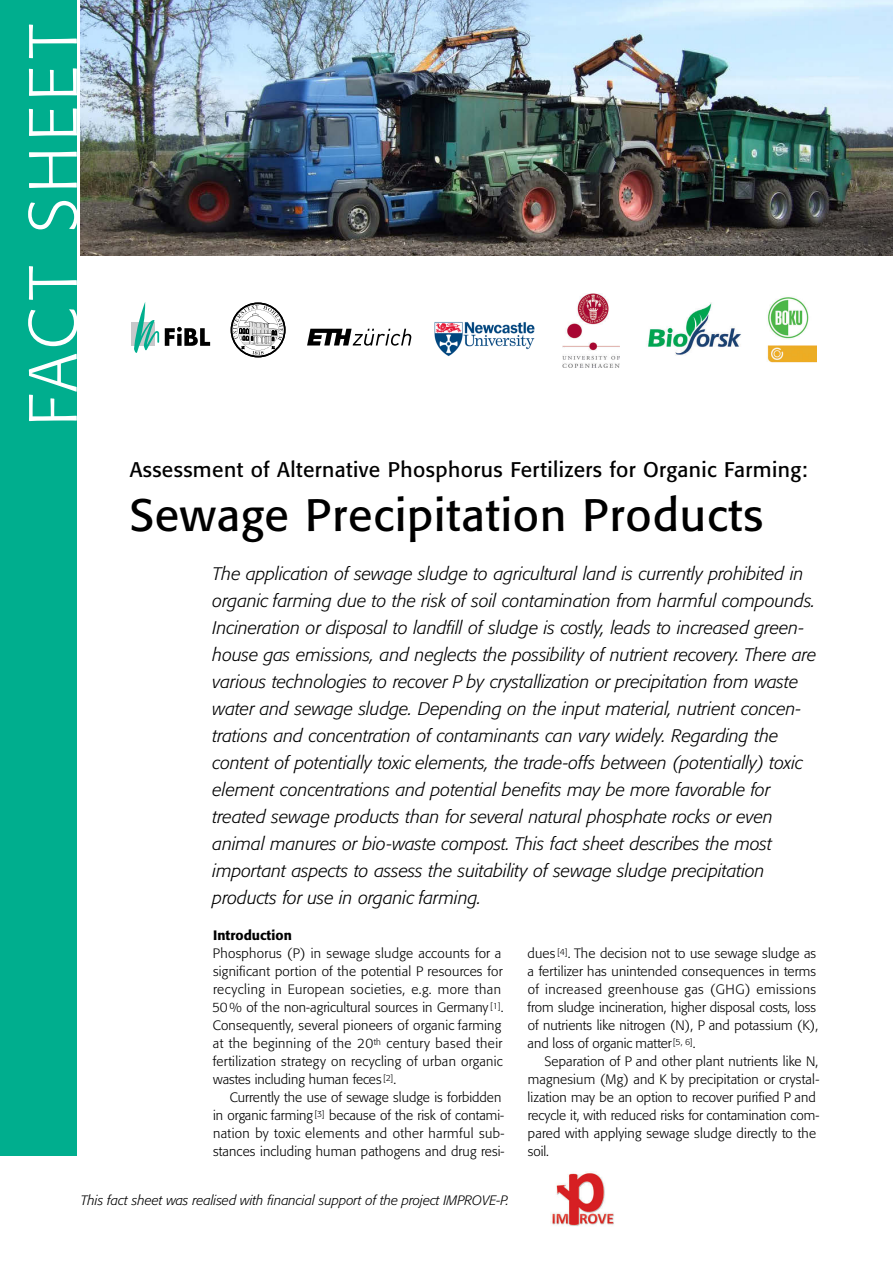
<style>
.page{position:relative;width:893px;height:1263px;background:#fff}
.page>*{position:absolute;margin:0;border:0;box-sizing:border-box;transform-origin:0 0}
.t1{font:300 67.5px "Formata BQ";letter-spacing:.07em;color:#fff}
.titel_titelseite{font:45px "Formata BQ";letter-spacing:.02em;color:#000}
.titel_titelseite-2{font:21px "Formata BQ";letter-spacing:.02em;color:#000}
.vorspann_titelseite{font:italic 300 18px/27px "Formata BQ";color:#000}
.fliesstext_einzug{font:300 13.5px/18px "Formata BQ";letter-spacing:.01em;color:#000}
.fliesstext_ohne_einz{font:300 13.5px/18px "Formata BQ";letter-spacing:.02em;color:#000}
.t2{font:italic 300 13.5px "Formata BQ";color:#000}
.fliesstext_fett_u_ti{font:500 13.5px "Formata BQ";color:#000}
</style>
<div class="page">
<div style="left:0;top:0;width:77px;height:1155px;background:#00ae8e"></div>
<img style="left:81px;top:0;width:812px;height:255px">
<svg style="left:307px;top:329px;width:104px;height:17px"></svg>
<img style="left:434px;top:322px;width:101px;height:35px">
<img style="left:767px;top:297px;width:49px;height:66px">
<img style="left:648px;top:303px;width:93px;height:52px">
<img style="left:563px;top:293px;width:56px;height:75px">
<img style="left:552px;top:1172px;width:62px;height:54px">
<div style="left:132px;top:323px;width:23px;height:23px;background:#c7c8ca"></div>
<svg style="left:134px;top:302px;width:25px;height:51px"></svg>
<svg style="left:165px;top:327px;width:45px;height:19px"></svg>
<div style="left:231px;top:303px;width:54px;height:54px;border:1px solid #000;border-radius:50%"></div>
<svg style="left:233px;top:305px;width:50px;height:50px"></svg>
<p class="t1" style="left:14px;top:426px;width:403px;rotate:-90deg">FACT SHEET</p>
<p class="titel_titelseite-2" style="left:130px;top:456px;width:679px">Assessment of Alternative Phosphorus Fertilizers for Organic Farming:</p>
<p class="titel_titelseite" style="left:130px;top:488px;width:635px">Sewage Precipitation Products</p>
<p class="vorspann_titelseite" style="left:213px;top:560px;width:605px">The application of sewage sludge to agricultural land is currently prohibited in organic farming due to the risk of soil contamination from harmful compounds.<br>Incineration or disposal to landfill of sludge is costly, leads to increased green&shy;house gas emissions, and neglects the possibility of nutrient recovery. There are various technologies to recover P by crystallization or precipitation from waste water and sewage sludge. Depending on the input material, nutrient concen&shy;trations and concentration of contaminants can vary widely. Regarding the content of potentially toxic elements, the trade-offs between (potentially) toxic element concentrations and potential benefits may be more favorable for</p>
<p class="vorspann_titelseite" style="left:213px;top:803px;width:562px">treated sewage products than for several natural phosphate rocks or even</p>
<p class="vorspann_titelseite" style="left:213px;top:830px;width:561px">animal manures or bio-waste compost. This fact sheet describes the most important aspects to assess the suitability of sewage sludge precipitation</p>
<p class="vorspann_titelseite" style="left:213px;top:884px;width:270px">products for use in organic farming.</p>
<p class="fliesstext_fett_u_ti" style="left:213px;top:927px;width:80px">Introduction</p>
<p class="fliesstext_ohne_einz" style="left:212px;top:944px;width:293px">Phosphorus (P) in sewage sludge accounts for a significant portion of the potential P resources for recycling in European societies, e.g. more than 50% of the non-agricultural sources in Germany <sup>[1]</sup>.<br>Consequently, several pioneers of organic farming at the beginning of the 20<sup>th</sup> century based their fertilization strategy on recycling of urban organic wastes including human feces <sup>[2]</sup>.</p>
<p class="fliesstext_einzug" style="left:213px;top:1088px;width:293px;text-indent:17px">Currently the use of sewage sludge is forbidden in organic farming <sup>[3]</sup> because of the risk of contami&shy;nation by toxic elements and other harmful sub&shy;stances including human pathogens and drug resi-</p>
<p class="fliesstext_einzug" style="left:527px;top:945px;width:292px">dues <sup>[4]</sup>. The decision not to use sewage sludge as a fertilizer has unintended consequences in terms of increased greenhouse gas (GHG) emissions from sludge incineration, higher disposal costs, loss of nutrients like nitrogen (N), P and potassium (K), and loss of organic matter<sup>[5,</sup> <sup>6]</sup>.</p>
<p class="fliesstext_einzug" style="left:528px;top:1053px;width:293px;text-indent:17px">Separation of P and other plant nutrients like N, magnesium (Mg) and K by precipitation or crystal&shy;lization may be an option to recover purified P and recycle it, with reduced risks for contamination com&shy;pared with applying sewage sludge directly to the soil.</p>
<p class="t2" style="left:81px;top:1192px;width:430px">This fact sheet was realised with financial support of the project IMPROVE-P.</p>
</div>
